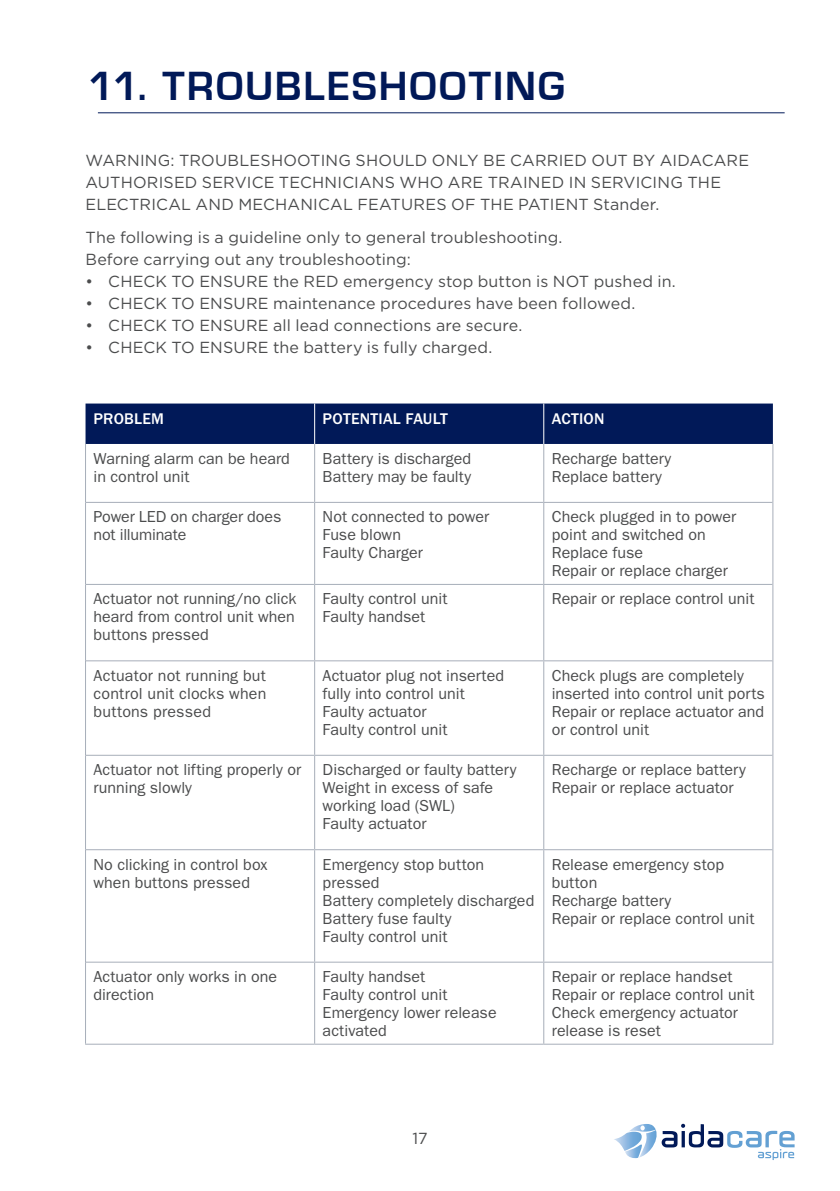
<style>
.page{position:relative;width:840px;height:1191px;background:#fff}
.page>*{position:absolute;margin:0;border:0;box-sizing:border-box;transform-origin:0 0}
.chapter_title{font:700 42px "Eurostile";letter-spacing:.045em;color:#011958}
.table2{font:16px/18px "Franklin Gothic";letter-spacing:.005em;color:#4b4c4d}
.body{font:16px/22px "Gotham";letter-spacing:.01em;color:#4b4c4d}
.table1{font:500 16px "Franklin Gothic";letter-spacing:.015em;color:#fff}
</style>
<div class="page">
<svg style="left:614px;top:1123px;width:180px;height:37px"></svg>
<hr style="left:98px;top:112px;width:686px;height:1px;background:#011958">
<div style="left:85px;top:403px;width:687px;height:41px;background:#011958"></div>
<hr style="left:772px;top:444px;width:1px;height:58px;background:#a7aeb9">
<hr style="left:772px;top:502px;width:1px;height:82px;background:#a7aeb9">
<hr style="left:772px;top:584px;width:1px;height:77px;background:#a7aeb9">
<hr style="left:772px;top:661px;width:1px;height:94px;background:#a7aeb9">
<hr style="left:772px;top:755px;width:1px;height:94px;background:#a7aeb9">
<hr style="left:772px;top:849px;width:1px;height:113px;background:#a7aeb9">
<hr style="left:772px;top:962px;width:1px;height:81px;background:#a7aeb9">
<hr style="left:543px;top:502px;width:229px;height:1px;background:#a7aeb9">
<hr style="left:543px;top:584px;width:229px;height:1px;background:#a7aeb9">
<hr style="left:543px;top:660px;width:229px;height:1px;background:#a7aeb9">
<hr style="left:543px;top:755px;width:229px;height:1px;background:#a7aeb9">
<hr style="left:543px;top:849px;width:229px;height:1px;background:#a7aeb9">
<hr style="left:543px;top:961px;width:229px;height:1px;background:#a7aeb9">
<hr style="left:543px;top:1043px;width:229px;height:1px;background:#a7aeb9">
<hr style="left:85px;top:444px;width:1px;height:58px;background:#a7aeb9">
<hr style="left:85px;top:502px;width:1px;height:82px;background:#a7aeb9">
<hr style="left:85px;top:584px;width:1px;height:77px;background:#a7aeb9">
<hr style="left:85px;top:661px;width:1px;height:94px;background:#a7aeb9">
<hr style="left:85px;top:755px;width:1px;height:94px;background:#a7aeb9">
<hr style="left:85px;top:849px;width:1px;height:113px;background:#a7aeb9">
<hr style="left:85px;top:962px;width:1px;height:81px;background:#a7aeb9">
<hr style="left:314px;top:444px;width:1px;height:58px;background:#a7aeb9">
<hr style="left:543px;top:444px;width:1px;height:58px;background:#a7aeb9">
<hr style="left:314px;top:503px;width:1px;height:81px;background:#a7aeb9">
<hr style="left:543px;top:503px;width:1px;height:81px;background:#a7aeb9">
<hr style="left:314px;top:585px;width:1px;height:75px;background:#a7aeb9">
<hr style="left:543px;top:585px;width:1px;height:75px;background:#a7aeb9">
<hr style="left:314px;top:661px;width:1px;height:94px;background:#a7aeb9">
<hr style="left:543px;top:661px;width:1px;height:94px;background:#a7aeb9">
<hr style="left:314px;top:756px;width:1px;height:93px;background:#a7aeb9">
<hr style="left:543px;top:756px;width:1px;height:93px;background:#a7aeb9">
<hr style="left:314px;top:850px;width:1px;height:111px;background:#a7aeb9">
<hr style="left:543px;top:850px;width:1px;height:111px;background:#a7aeb9">
<hr style="left:314px;top:962px;width:1px;height:81px;background:#a7aeb9">
<hr style="left:543px;top:962px;width:1px;height:81px;background:#a7aeb9">
<hr style="left:86px;top:502px;width:228px;height:1px;background:#a7aeb9">
<hr style="left:314px;top:502px;width:229px;height:1px;background:#a7aeb9">
<hr style="left:86px;top:584px;width:228px;height:1px;background:#a7aeb9">
<hr style="left:314px;top:584px;width:229px;height:1px;background:#a7aeb9">
<hr style="left:86px;top:660px;width:228px;height:1px;background:#a7aeb9">
<hr style="left:314px;top:660px;width:229px;height:1px;background:#a7aeb9">
<hr style="left:86px;top:755px;width:228px;height:1px;background:#a7aeb9">
<hr style="left:314px;top:755px;width:229px;height:1px;background:#a7aeb9">
<hr style="left:86px;top:849px;width:228px;height:1px;background:#a7aeb9">
<hr style="left:314px;top:849px;width:229px;height:1px;background:#a7aeb9">
<hr style="left:86px;top:961px;width:228px;height:1px;background:#a7aeb9">
<hr style="left:314px;top:961px;width:229px;height:1px;background:#a7aeb9">
<hr style="left:85px;top:1043px;width:229px;height:1px;background:#a7aeb9">
<hr style="left:314px;top:1043px;width:229px;height:1px;background:#a7aeb9">
<hr style="left:314px;top:403px;width:1px;height:41px;background:#fff">
<hr style="left:543px;top:403px;width:1px;height:41px;background:#fff">
<p class="chapter_title" style="left:88px;top:63px;width:478px">11. TROUBLESHOOTING</p>
<p class="body" style="left:86px;top:149px;width:664px">WARNING: TROUBLESHOOTING SHOULD ONLY BE CARRIED OUT BY AIDACARE<br>AUTHORISED SERVICE TECHNICIANS WHO ARE TRAINED IN SERVICING THE<br>ELECTRICAL AND MECHANICAL FEATURES OF THE PATIENT Stander.</p>
<p class="body" style="left:86px;top:226px;width:478px">The following is a guideline only to general troubleshooting.</p>
<p class="body" style="left:86px;top:248px;width:326px">Before carrying out any troubleshooting:</p>
<p class="body" style="left:86px;top:270px;width:591px">• CHECK TO ENSURE the RED emergency stop button is NOT pushed in.</p>
<p class="body" style="left:86px;top:292px;width:551px">• CHECK TO ENSURE maintenance procedures have been followed.</p>
<p class="body" style="left:86px;top:314px;width:438px">• CHECK TO ENSURE all lead connections are secure.</p>
<p class="body" style="left:86px;top:336px;width:408px">• CHECK TO ENSURE the battery is fully charged.</p>
<p class="table1" style="left:93px;top:409px;width:72px">PROBLEM</p>
<p class="table1" style="left:322px;top:409px;width:127px">POTENTIAL FAULT</p>
<p class="table1" style="left:551px;top:409px;width:54px">ACTION</p>
<p class="table2" style="left:93px;top:449px;width:198px">Warning alarm can be heard in control unit</p>
<p class="table2" style="left:322px;top:449px;width:150px">Battery is discharged</p>
<p class="table2" style="left:551px;top:449px;width:121px">Recharge battery</p>
<p class="table2" style="left:551px;top:467px;width:112px">Replace battery</p>
<p class="table2" style="left:322px;top:467px;width:150px">Battery may be faulty</p>
<p class="table2" style="left:93px;top:508px;width:189px">Power LED on charger does not illuminate</p>
<p class="table2" style="left:322px;top:508px;width:168px">Not connected to power</p>
<p class="table2" style="left:322px;top:526px;width:80px">Fuse blown</p>
<p class="table2" style="left:322px;top:544px;width:102px">Faulty Charger</p>
<p class="table2" style="left:93px;top:590px;width:204px;text-align:justify">Actuator not running/no click heard from control unit when buttons pressed</p>
<p class="table2" style="left:322px;top:590px;width:126px">Faulty control unit</p>
<p class="table2" style="left:322px;top:608px;width:104px">Faulty handset</p>
<p class="table2" style="left:93px;top:666px;width:174px;text-align:justify">Actuator not running but control unit clocks when buttons pressed</p>
<p class="table2" style="left:322px;top:666px;width:183px">Actuator plug not inserted fully into control unit</p>
<p class="table2" style="left:322px;top:702px;width:105px">Faulty actuator</p>
<p class="table2" style="left:322px;top:720px;width:126px">Faulty control unit</p>
<p class="table2" style="left:93px;top:761px;width:209px">Actuator not lifting properly or running slowly</p>
<p class="table2" style="left:322px;top:761px;width:195px">Discharged or faulty battery</p>
<p class="table2" style="left:322px;top:779px;width:172px">Weight in excess of safe working load (SWL)</p>
<p class="table2" style="left:322px;top:815px;width:105px">Faulty actuator</p>
<p class="table2" style="left:93px;top:855px;width:175px">No clicking in control box when buttons pressed</p>
<p class="table2" style="left:322px;top:855px;width:163px">Emergency stop button pressed</p>
<p class="table2" style="left:322px;top:891px;width:213px">Battery completely discharged</p>
<p class="table2" style="left:322px;top:909px;width:130px">Battery fuse faulty</p>
<p class="table2" style="left:322px;top:927px;width:126px">Faulty control unit</p>
<p class="table2" style="left:93px;top:967px;width:185px">Actuator only works in one direction</p>
<p class="table2" style="left:322px;top:967px;width:104px">Faulty handset</p>
<p class="table2" style="left:322px;top:985px;width:126px">Faulty control unit</p>
<p class="table2" style="left:322px;top:1003px;width:175px">Emergency lower release activated</p>
<p class="table2" style="left:551px;top:508px;width:186px">Check plugged in to power point and switched on</p>
<p class="table2" style="left:551px;top:544px;width:93px">Replace fuse</p>
<p class="table2" style="left:551px;top:562px;width:177px">Repair or replace charger</p>
<p class="table2" style="left:551px;top:590px;width:204px">Repair or replace control unit</p>
<p class="table2" style="left:551px;top:666px;width:214px">Check plugs are completely inserted into control unit ports</p>
<p class="table2" style="left:551px;top:702px;width:214px">Repair or replace actuator and or control unit</p>
<p class="table2" style="left:551px;top:761px;width:195px">Recharge or replace battery</p>
<p class="table2" style="left:551px;top:779px;width:183px">Repair or replace actuator</p>
<p class="table2" style="left:551px;top:855px;width:174px">Release emergency stop button</p>
<p class="table2" style="left:551px;top:891px;width:121px">Recharge battery</p>
<p class="table2" style="left:551px;top:909px;width:204px">Repair or replace control unit</p>
<p class="table2" style="left:551px;top:967px;width:182px">Repair or replace handset</p>
<p class="table2" style="left:551px;top:985px;width:204px">Repair or replace control unit</p>
<p class="table2" style="left:551px;top:1003px;width:187px">Check emergency actuator release is reset</p>
<p class="body" style="left:412px;top:1127px;width:17px">17</p>
</div>
